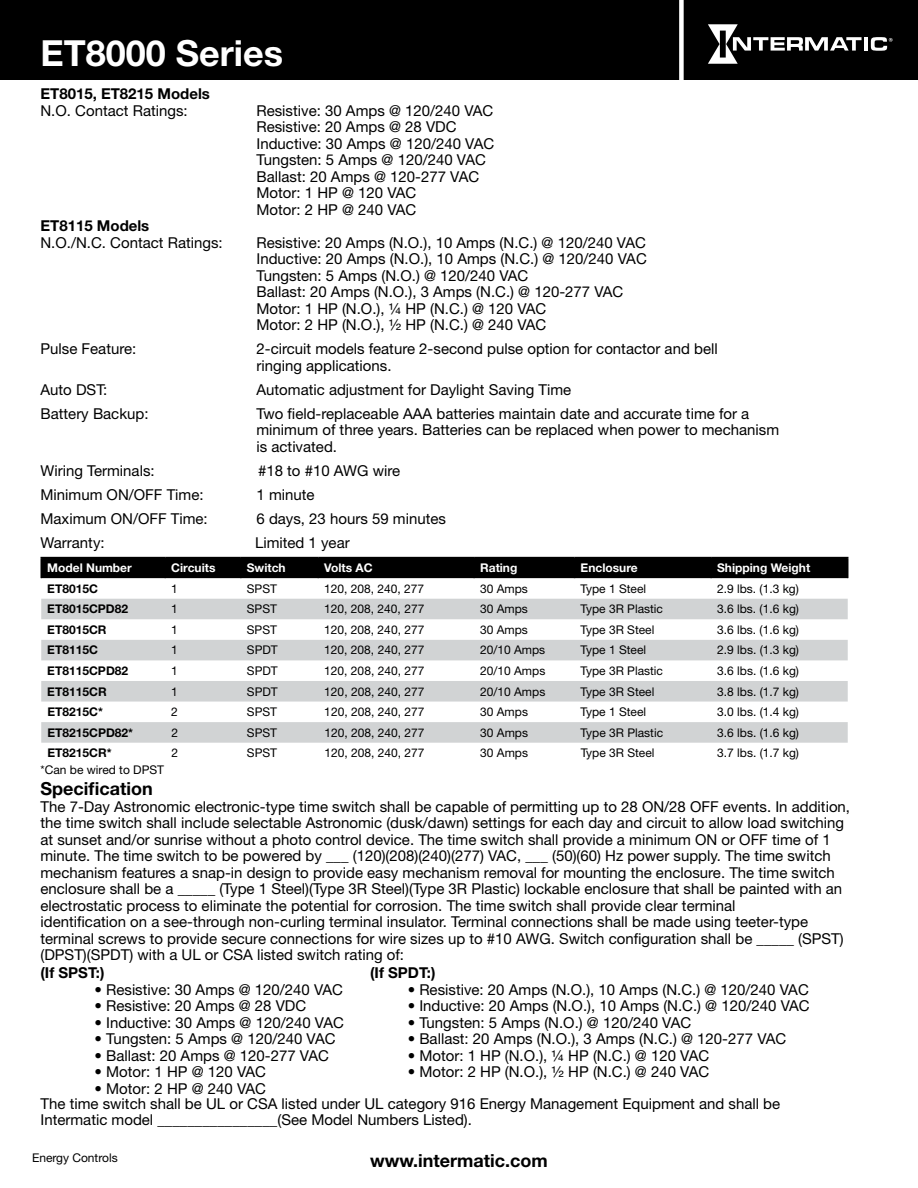
<style>
.page{position:relative;width:918px;height:1188px;background:#fff}
.page>*{position:absolute;margin:0;border:0;box-sizing:border-box;transform-origin:0 0}
.t1{font:700 36px "Helvetica Neue LT Std";color:#fff}
.t2{font:700 18px "Helvetica Neue LT Std";color:#000}
.t3{font:15px/16.5px "Helvetica Neue LT Std";color:#000}
.t4{font:700 15px "Helvetica Neue LT Std";color:#000}
.t5{font:12px "Helvetica Neue LT Std";color:#000}
.t6{font:700 12px "Helvetica Neue LT Std";color:#000}
.t7{font:700 12px "Helvetica Neue LT Std";color:#fff}
</style>
<div class="page">
<svg style="left:41px;top:599px;width:807px;height:144px;fill:#d1d3d4"></svg>
<hr style="left:40px;top:557px;width:125px;height:1px;background:#000">
<hr style="left:40px;top:558px;width:2px;height:20px;background:#000">
<hr style="left:165px;top:557px;width:76px;height:1px;background:#000">
<hr style="left:241px;top:557px;width:77px;height:1px;background:#000">
<hr style="left:318px;top:557px;width:156px;height:1px;background:#000">
<hr style="left:474px;top:557px;width:101px;height:1px;background:#000">
<hr style="left:575px;top:557px;width:136px;height:1px;background:#000">
<hr style="left:711px;top:557px;width:137px;height:1px;background:#000">
<div style="left:41px;top:558px;width:807px;height:20px;background:#000"></div>
<div style="left:0;top:0;width:918px;height:80px;background:#000"></div>
<hr style="left:864px;top:37px;width:4px;height:14px;background:#fff">
<svg style="left:871px;top:37px;width:22px;height:14px"></svg>
<svg style="left:708px;top:24px;width:154px;height:40px"></svg>
<div style="left:679px;top:0;width:5px;height:82px;background:#fff"></div>
<h1 class="t1" style="left:40px;top:31px;width:244px">ET8000 Series</h1>
<p class="t4" style="left:40px;top:85px;width:171px">ET8015, ET8215 Models</p>
<p class="t3" style="left:40px;top:102px;width:149px">N.O. Contact Ratings:</p>
<p class="t3" style="left:256px;top:102px;width:239px">Resistive: 30 Amps @ 120/240 VAC<br>Resistive: 20 Amps @ 28 VDC<br>Inductive: 30 Amps @ 120/240 VAC<br>Tungsten: 5 Amps @ 120/240 VAC<br>Ballast: 20 Amps @ 120-277 VAC<br>Motor: 1 HP @ 120 VAC<br>Motor: 2 HP @ 240 VAC</p>
<p class="t4" style="left:40px;top:217px;width:110px">ET8115 Models</p>
<p class="t3" style="left:40px;top:234px;width:184px">N.O./N.C. Contact Ratings:</p>
<p class="t3" style="left:256px;top:234px;width:392px">Resistive: 20 Amps (N.O.), 10 Amps (N.C.) @ 120/240 VAC Inductive: 20 Amps (N.O.), 10 Amps (N.C.) @ 120/240 VAC Tungsten: 5 Amps (N.O.) @ 120/240 VAC<br>Ballast: 20 Amps (N.O.), 3 Amps (N.C.) @ 120-277 VAC Motor: 1 HP (N.O.), ¼ HP (N.C.) @ 120 VAC<br>Motor: 2 HP (N.O.), ½ HP (N.C.) @ 240 VAC</p>
<p class="t3" style="left:41px;top:341px;width:97px">Pulse Feature:</p>
<p class="t3" style="left:256px;top:341px;width:463px">2-circuit models feature 2-second pulse option for contactor and bell ringing applications.</p>
<p class="t3" style="left:41px;top:381px;width:68px">Auto DST:</p>
<p class="t3" style="left:256px;top:381px;width:316px">Automatic adjustment for Daylight Saving Time</p>
<p class="t3" style="left:40px;top:405px;width:110px">Battery Backup:</p>
<p class="t3" style="left:256px;top:405px;width:524px">Two field-replaceable AAA batteries maintain date and accurate time for a minimum of three years. Batteries can be replaced when power to mechanism is activated.</p>
<p class="t3" style="left:41px;top:462px;width:116px">Wiring Terminals:</p>
<p class="t3" style="left:258px;top:462px;width:144px">#18 to #10 AWG wire</p>
<p class="t3" style="left:40px;top:486px;width:165px">Minimum ON/OFF Time:</p>
<p class="t3" style="left:256px;top:486px;width:60px">1 minute</p>
<p class="t3" style="left:40px;top:510px;width:169px">Maximum ON/OFF Time:</p>
<p class="t3" style="left:256px;top:510px;width:191px">6 days, 23 hours 59 minutes</p>
<p class="t3" style="left:40px;top:534px;width:66px">Warranty:</p>
<p class="t3" style="left:255px;top:534px;width:96px">Limited 1 year</p>
<p class="t7" style="left:47px;top:560px;width:86px">Model Number</p>
<p class="t7" style="left:171px;top:560px;width:46px">Circuits</p>
<p class="t7" style="left:247px;top:560px;width:40px">Switch</p>
<p class="t7" style="left:324px;top:560px;width:50px">Volts AC</p>
<p class="t7" style="left:480px;top:560px;width:39px">Rating</p>
<p class="t7" style="left:581px;top:560px;width:59px">Enclosure</p>
<p class="t7" style="left:717px;top:560px;width:95px">Shipping Weight</p>
<p class="t6" style="left:47px;top:581px;width:52px">ET8015C</p>
<p class="t5" style="left:171px;top:581px;width:8px">1</p>
<p class="t5" style="left:247px;top:581px;width:32px">SPST</p>
<p class="t5" style="left:324px;top:581px;width:102px">120, 208, 240, 277</p>
<p class="t5" style="left:480px;top:581px;width:49px">30 Amps</p>
<p class="t5" style="left:581px;top:581px;width:67px">Type 1 Steel</p>
<p class="t5" style="left:717px;top:581px;width:83px">2.9 lbs. (1.3 kg)</p>
<p class="t6" style="left:47px;top:602px;width:82px">ET8015CPD82</p>
<p class="t5" style="left:171px;top:602px;width:8px">1</p>
<p class="t5" style="left:247px;top:602px;width:32px">SPST</p>
<p class="t5" style="left:324px;top:602px;width:102px">120, 208, 240, 277</p>
<p class="t5" style="left:480px;top:602px;width:49px">30 Amps</p>
<p class="t5" style="left:581px;top:602px;width:84px">Type 3R Plastic</p>
<p class="t5" style="left:717px;top:602px;width:83px">3.6 lbs. (1.6 kg)</p>
<p class="t6" style="left:47px;top:622px;width:61px">ET8015CR</p>
<p class="t5" style="left:171px;top:622px;width:8px">1</p>
<p class="t5" style="left:247px;top:622px;width:32px">SPST</p>
<p class="t5" style="left:324px;top:622px;width:102px">120, 208, 240, 277</p>
<p class="t5" style="left:480px;top:622px;width:49px">30 Amps</p>
<p class="t5" style="left:581px;top:622px;width:75px">Type 3R Steel</p>
<p class="t5" style="left:717px;top:622px;width:83px">3.6 lbs. (1.6 kg)</p>
<p class="t6" style="left:47px;top:643px;width:52px">ET8115C</p>
<p class="t5" style="left:171px;top:643px;width:8px">1</p>
<p class="t5" style="left:247px;top:643px;width:32px">SPDT</p>
<p class="t5" style="left:324px;top:643px;width:102px">120, 208, 240, 277</p>
<p class="t5" style="left:480px;top:643px;width:67px">20/10 Amps</p>
<p class="t5" style="left:581px;top:643px;width:67px">Type 1 Steel</p>
<p class="t5" style="left:717px;top:643px;width:83px">2.9 lbs. (1.3 kg)</p>
<p class="t6" style="left:47px;top:663px;width:82px">ET8115CPD82</p>
<p class="t5" style="left:171px;top:664px;width:8px">1</p>
<p class="t5" style="left:247px;top:664px;width:32px">SPDT</p>
<p class="t5" style="left:324px;top:664px;width:102px">120, 208, 240, 277</p>
<p class="t5" style="left:480px;top:664px;width:67px">20/10 Amps</p>
<p class="t5" style="left:581px;top:664px;width:84px">Type 3R Plastic</p>
<p class="t5" style="left:717px;top:664px;width:83px">3.6 lbs. (1.6 kg)</p>
<p class="t6" style="left:47px;top:684px;width:61px">ET8115CR</p>
<p class="t5" style="left:171px;top:684px;width:8px">1</p>
<p class="t5" style="left:247px;top:684px;width:32px">SPDT</p>
<p class="t5" style="left:324px;top:684px;width:102px">120, 208, 240, 277</p>
<p class="t5" style="left:480px;top:684px;width:67px">20/10 Amps</p>
<p class="t5" style="left:581px;top:684px;width:75px">Type 3R Steel</p>
<p class="t5" style="left:717px;top:684px;width:83px">3.8 lbs. (1.7 kg)</p>
<p class="t6" style="left:47px;top:704px;width:57px">ET8215C*</p>
<p class="t5" style="left:171px;top:705px;width:8px">2</p>
<p class="t5" style="left:247px;top:705px;width:32px">SPST</p>
<p class="t5" style="left:324px;top:705px;width:102px">120, 208, 240, 277</p>
<p class="t5" style="left:480px;top:705px;width:49px">30 Amps</p>
<p class="t5" style="left:581px;top:705px;width:67px">Type 1 Steel</p>
<p class="t5" style="left:717px;top:705px;width:83px">3.0 lbs. (1.4 kg)</p>
<p class="t6" style="left:47px;top:725px;width:87px">ET8215CPD82*</p>
<p class="t5" style="left:171px;top:725px;width:8px">2</p>
<p class="t5" style="left:247px;top:725px;width:32px">SPST</p>
<p class="t5" style="left:324px;top:725px;width:102px">120, 208, 240, 277</p>
<p class="t5" style="left:480px;top:725px;width:49px">30 Amps</p>
<p class="t5" style="left:581px;top:725px;width:84px">Type 3R Plastic</p>
<p class="t5" style="left:717px;top:725px;width:83px">3.6 lbs. (1.6 kg)</p>
<p class="t6" style="left:47px;top:746px;width:66px">ET8215CR*</p>
<p class="t5" style="left:171px;top:746px;width:8px">2</p>
<p class="t5" style="left:247px;top:746px;width:32px">SPST</p>
<p class="t5" style="left:324px;top:746px;width:102px">120, 208, 240, 277</p>
<p class="t5" style="left:480px;top:746px;width:49px">30 Amps</p>
<p class="t5" style="left:581px;top:746px;width:75px">Type 3R Steel</p>
<p class="t5" style="left:717px;top:746px;width:83px">3.7 lbs. (1.7 kg)</p>
<p class="t5" style="left:41px;top:762px;width:125px">*Can be wired to DPST</p>
<p class="t2" style="left:40px;top:778px;width:114px">Specification</p>
<p class="t3" style="left:40px;top:798px;width:811px">The 7-Day Astronomic electronic-type time switch shall be capable of permitting up to 28 ON/28 OFF events. In addition, the time switch shall include selectable Astronomic (dusk/dawn) settings for each day and circuit to allow load switching at sunset and/or sunrise without a photo control device. The time switch shall provide a minimum ON or OFF time of 1 minute. The time switch to be powered by ___ (120)(208)(240)(277) VAC, ___ (50)(60) Hz power supply. The time switch mechanism features a snap-in design to provide easy mechanism removal for mounting the enclosure. The time switch enclosure shall be a _____ (Type 1 Steel)(Type 3R Steel)(Type 3R Plastic) lockable enclosure that shall be painted with an electrostatic process to eliminate the potential for corrosion. The time switch shall provide clear terminal<br>identification on a see-through non-curling terminal insulator. Terminal connections shall be made using teeter-type terminal screws to provide secure connections for wire sizes up to #10 AWG. Switch configuration shall be _____ (SPST) (DPST)(SPDT) with a UL or CSA listed switch rating of:</p>
<p class="t4" style="left:40px;top:964px;width:65px">(If SPST:)</p>
<p class="t3" style="left:94px;top:981px;width:250px">• Resistive: 30 Amps @ 120/240 VAC</p>
<p class="t3" style="left:94px;top:998px;width:213px">• Resistive: 20 Amps @ 28 VDC</p>
<p class="t3" style="left:94px;top:1014px;width:251px">• Inductive: 30 Amps @ 120/240 VAC</p>
<p class="t3" style="left:94px;top:1031px;width:243px">• Tungsten: 5 Amps @ 120/240 VAC</p>
<p class="t3" style="left:94px;top:1047px;width:236px">• Ballast: 20 Amps @ 120-277 VAC</p>
<p class="t3" style="left:94px;top:1064px;width:173px">• Motor: 1 HP @ 120 VAC</p>
<p class="t3" style="left:40px;top:1081px;width:741px;line-height:15px;text-indent:54px">• Motor: 2 HP @ 240 VAC<br>The time switch shall be UL or CSA listed under UL category 916 Energy Management Equipment and shall be</p>
<p class="t3" style="left:40px;top:1112px;width:433px">Intermatic model ________________(See Model Numbers Listed).</p>
<p class="t5" style="left:32px;top:1151px;width:87px">Energy Controls</p>
<p class="t2" style="left:370px;top:1150px;width:179px">www.intermatic.com</p>
<p class="t4" style="left:370px;top:964px;width:67px">(If SPDT:)</p>
<p class="t3" style="left:408px;top:981px;width:403px">• Resistive: 20 Amps (N.O.), 10 Amps (N.C.) @ 120/240 VAC</p>
<p class="t3" style="left:408px;top:998px;width:404px">• Inductive: 20 Amps (N.O.), 10 Amps (N.C.) @ 120/240 VAC</p>
<p class="t3" style="left:408px;top:1014px;width:285px">• Tungsten: 5 Amps (N.O.) @ 120/240 VAC</p>
<p class="t3" style="left:408px;top:1031px;width:380px">• Ballast: 20 Amps (N.O.), 3 Amps (N.C.) @ 120-277 VAC</p>
<p class="t3" style="left:408px;top:1047px;width:303px">• Motor: 1 HP (N.O.), ¼ HP (N.C.) @ 120 VAC</p>
<p class="t3" style="left:408px;top:1064px;width:303px">• Motor: 2 HP (N.O.), ½ HP (N.C.) @ 240 VAC</p>
</div>
